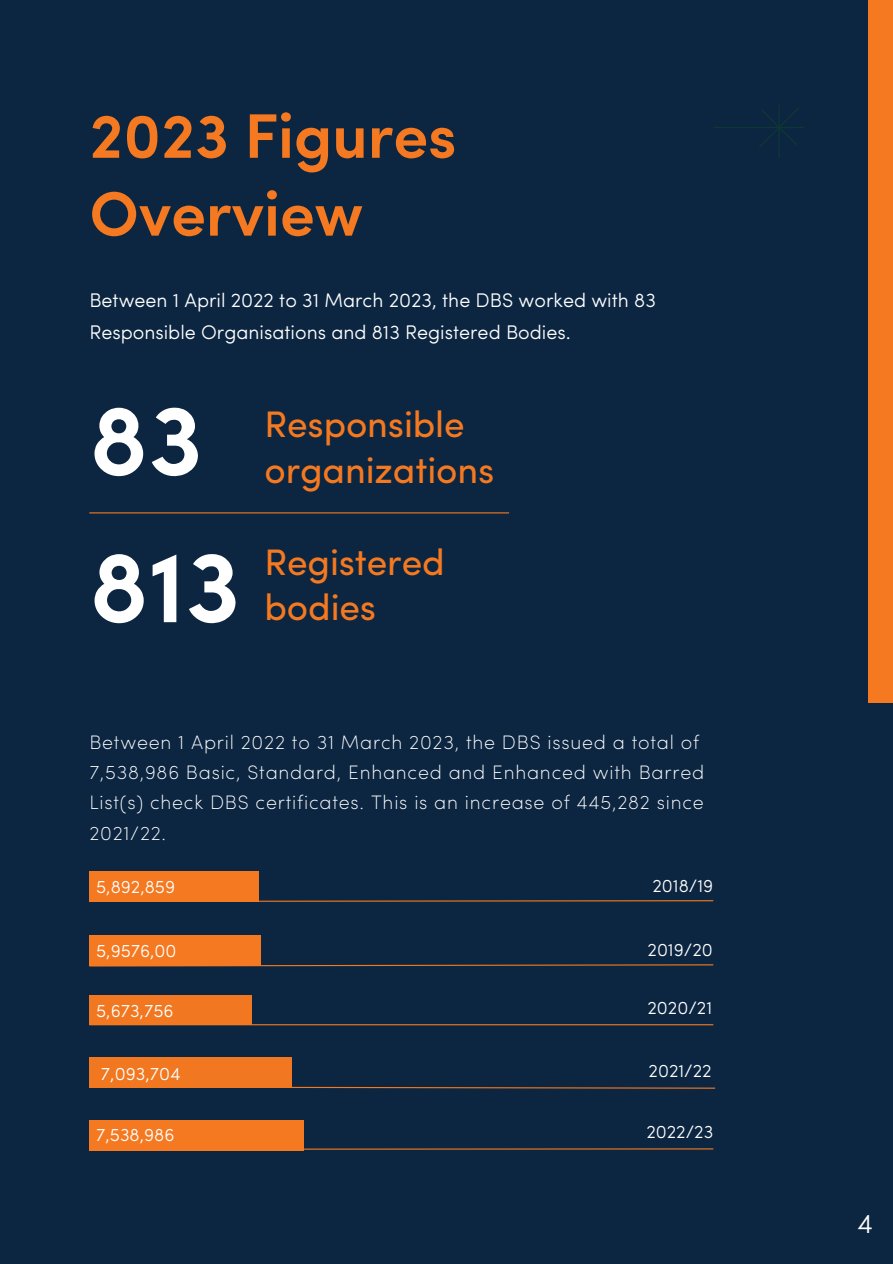
<style>
.page{position:relative;width:893px;height:1264px;background:#fff}
.page>*{position:absolute;margin:0;border:0;box-sizing:border-box;transform-origin:0 0}
.t1{font:600 102.15px "Sofia Pro";color:#fff}
.t2{font:600 101.1px "Sofia Pro";color:#fff}
.t3{font:600 63px/77.8px "Sofia Pro";letter-spacing:-.005em;color:#f47920}
.t4{font:36.9px/45.6px "Sofia Pro";letter-spacing:-.005em;color:#f47920}
.t5{font:300 27px "Sofia Pro";color:#fff}
.t6{font:300 19.8px/31.5px "Sofia Pro";color:#fff}
.t7{font:200 19.5px/30.3px "Sofia Pro";letter-spacing:.04em;color:#fff}
.t8{font:300 18px "Sofia Pro";color:#fff}
</style>
<div class="page">
<div style="left:0;top:0;width:892px;height:1263px;background:#0c2641"></div>
<div style="left:867px;top:0;width:25px;height:702px;background:#f47920"></div>
<svg style="left:714px;top:105px;width:90px;height:53px"></svg>
<hr style="left:89px;top:512px;width:420px;height:1px;background:#f47920">
<div style="left:89px;top:934px;width:172px;height:31px;background:#f47920"></div>
<div style="left:89px;top:994px;width:162px;height:30px;background:#f47920"></div>
<div style="left:89px;top:1057px;width:203px;height:31px;background:#f47920"></div>
<div style="left:89px;top:1119px;width:214px;height:31px;background:#f47920"></div>
<div style="left:89px;top:871px;width:169px;height:30px;background:#f47920"></div>
<svg style="left:89px;top:899px;width:625px;height:3px"></svg>
<svg style="left:89px;top:964px;width:625px;height:3px"></svg>
<hr style="left:89px;top:1024px;width:624px;height:1px;background:#f47920">
<svg style="left:292px;top:1086px;width:424px;height:3px"></svg>
<hr style="left:89px;top:1148px;width:624px;height:1px;background:#f47920">
<h3 class="t3" style="left:89px;top:103px;width:368px">2023 Figures<br>Overview</h3>
<p class="t6" style="left:89px;top:286px;width:568px">Between 1 April 2022 to 31 March 2023, the DBS worked with 83<br>Responsible Organisations and 813 Registered Bodies.</p>
<h2 class="t2" style="left:89px;top:399px;width:115px">83</h2>
<h3 class="t4" style="left:264px;top:405px;width:231px">Responsible organizations</h3>
<h1 class="t1" style="left:89px;top:545px;width:153px">813</h1>
<h3 class="t4" style="left:264px;top:542px;width:182px">Registered bodies</h3>
<p class="t7" style="left:89px;top:728px;width:616px">Between 1 April 2022 to 31 March 2023, the DBS issued a total of 7,538,986 Basic, Standard, Enhanced and Enhanced with Barred List(s) check DBS certificates. This is an increase of 445,282 since 2021/22.</p>
<p class="t8" style="left:652px;top:878px;width:62px">2018/19</p>
<p class="t8" style="left:96px;top:880px;width:80px">5,892,859</p>
<p class="t8" style="left:96px;top:943px;width:82px">5,9576,00</p>
<p class="t8" style="left:647px;top:942px;width:67px">2019/20</p>
<p class="t8" style="left:96px;top:1003px;width:79px">5,673,756</p>
<p class="t8" style="left:647px;top:1000px;width:66px">2020/21</p>
<p class="t8" style="left:101px;top:1066px;width:81px">7,093,704</p>
<p class="t8" style="left:648px;top:1063px;width:65px">2021/22</p>
<p class="t8" style="left:96px;top:1127px;width:80px">7,538,986</p>
<p class="t8" style="left:646px;top:1124px;width:68px">2022/23</p>
<h3 class="t5" style="left:857px;top:1212px;width:17px">4</h3>
</div>
